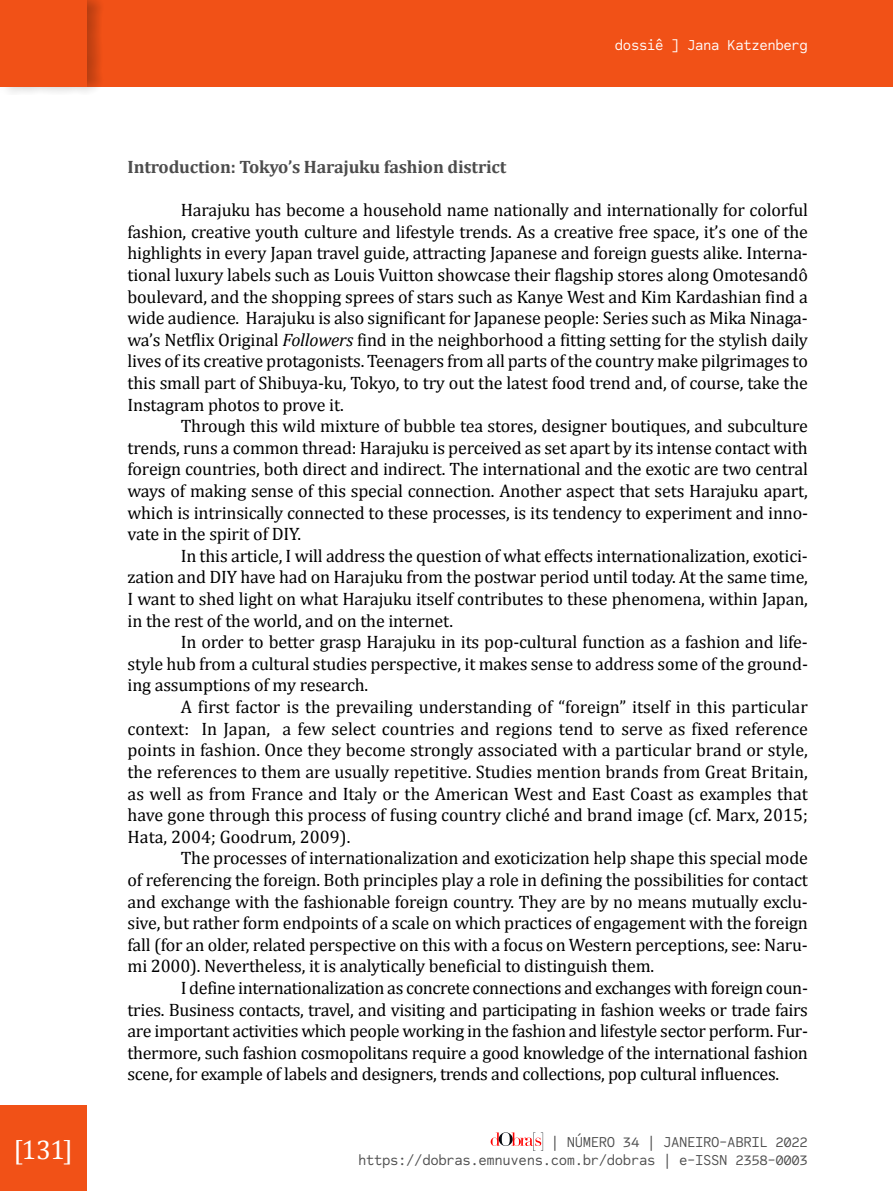
<style>
.page{position:relative;width:893px;height:1191px;background:#fff}
.page>*{position:absolute;margin:0;border:0;box-sizing:border-box;transform-origin:0 0}
.t1{font:27px "Cambria";color:#fff}
.t2{font:18px/21.6px "Cambria";letter-spacing:-.01em;color:#000;text-align:justify}
.t3{font:700 18px "Cambria";letter-spacing:-.01em;color:#4d4d4d}
.t4{font:15px/18px "Code Saver";letter-spacing:-.025em;color:#4d4d4d;text-align:right}
.t5{font:15px "Code Saver";letter-spacing:-.025em;color:#fff}
.s1{font-style:italic}
</style>
<div class="page">
<div style="left:0;top:1106px;width:86px;height:85px;background:#f15117"></div>
<svg style="left:491px;top:1132px;width:52px;height:18px"></svg>
<div style="left:0;top:0;width:893px;height:86px;background:#f15117"></div>
<div style="left:0;top:0;width:104px;height:95px;background:#000;opacity:.25"></div>
<div style="left:0;top:0;width:86px;height:86px;background:#f15117"></div>
<p class="t5" style="left:615px;top:36px;width:194px">dossiê ] Jana Katzenberg</p>
<p class="t3" style="left:128px;top:156px;width:380px">Introduction: Tokyo’s Harajuku fashion district</p>
<p class="t2" style="left:128px;top:199px;width:682px;text-indent:53px">Harajuku has become a household name nationally and internationally for colorful fashion, creative youth culture and lifestyle trends. As a creative free space, it’s one of the highlights in every Japan travel guide, attracting Japanese and foreign guests alike. Interna&shy;tional luxury labels such as Louis Vuitton showcase their flagship stores along Omotesandô boulevard, and the shopping sprees of stars such as Kanye West and Kim Kardashian find a wide audience. Harajuku is also significant for Japanese people: Series such as Mika Ninaga&shy;wa’s Netflix Original <span class="s1">Followers</span> find in the neighborhood a fitting setting for the stylish daily lives of its creative protagonists. Teenagers from all parts of the country make pilgrimages to this small part of Shibuya-ku, Tokyo, to try out the latest food trend and, of course, take the Instagram photos to prove it.</p>
<p class="t2" style="left:128px;top:415px;width:682px;text-indent:53px">Through this wild mixture of bubble tea stores, designer boutiques, and subculture trends, runs a common thread: Harajuku is perceived as set apart by its intense contact with foreign countries, both direct and indirect. The international and the exotic are two central ways of making sense of this special connection. Another aspect that sets Harajuku apart, which is intrinsically connected to these processes, is its tendency to experiment and inno&shy;vate in the spirit of DIY.</p>
<p class="t2" style="left:128px;top:545px;width:682px;text-indent:53px">In this article, I will address the question of what effects internationalization, exotici&shy;zation and DIY have had on Harajuku from the postwar period until today. At the same time, I want to shed light on what Harajuku itself contributes to these phenomena, within Japan, in the rest of the world, and on the internet.</p>
<p class="t2" style="left:128px;top:631px;width:682px;text-indent:53px">In order to better grasp Harajuku in its pop-cultural function as a fashion and life&shy;style hub from a cultural studies perspective, it makes sense to address some of the ground&shy;ing assumptions of my research.</p>
<p class="t2" style="left:128px;top:696px;width:682px;text-indent:53px">A first factor is the prevailing understanding of “foreign” itself in this particular context: In Japan, a few select countries and regions tend to serve as fixed reference points in fashion. Once they become strongly associated with a particular brand or style, the references to them are usually repetitive. Studies mention brands from Great Britain, as well as from France and Italy or the American West and East Coast as examples that have gone through this process of fusing country cliché and brand image (cf. Marx, 2015; Hata, 2004; Goodrum, 2009).</p>
<p class="t2" style="left:128px;top:847px;width:682px;text-indent:53px">The processes of internationalization and exoticization help shape this special mode of referencing the foreign. Both principles play a role in defining the possibilities for contact and exchange with the fashionable foreign country. They are by no means mutually exclu&shy;sive, but rather form endpoints of a scale on which practices of engagement with the foreign fall (for an older, related perspective on this with a focus on Western perceptions, see: Naru&shy;mi 2000). Nevertheless, it is analytically beneficial to distinguish them.</p>
<p class="t2" style="left:128px;top:977px;width:682px;text-indent:53px">I define internationalization as concrete connections and exchanges with foreign coun&shy;tries. Business contacts, travel, and visiting and participating in fashion weeks or trade fairs are important activities which people working in the fashion and lifestyle sector perform. Fur&shy;thermore, such fashion cosmopolitans require a good knowledge of the international fashion scene, for example of labels and designers, trends and collections, pop cultural influences.</p>
<h1 class="t1" style="left:13px;top:1133px;width:61px">[131]</h1>
<p class="t4" style="left:358px;top:1132px;width:451px">| NÚMERO 34 | JANEIRO-ABRIL 2022 https://dobras.emnuvens.com.br/dobras | e-ISSN 2358-0003</p>
</div>
